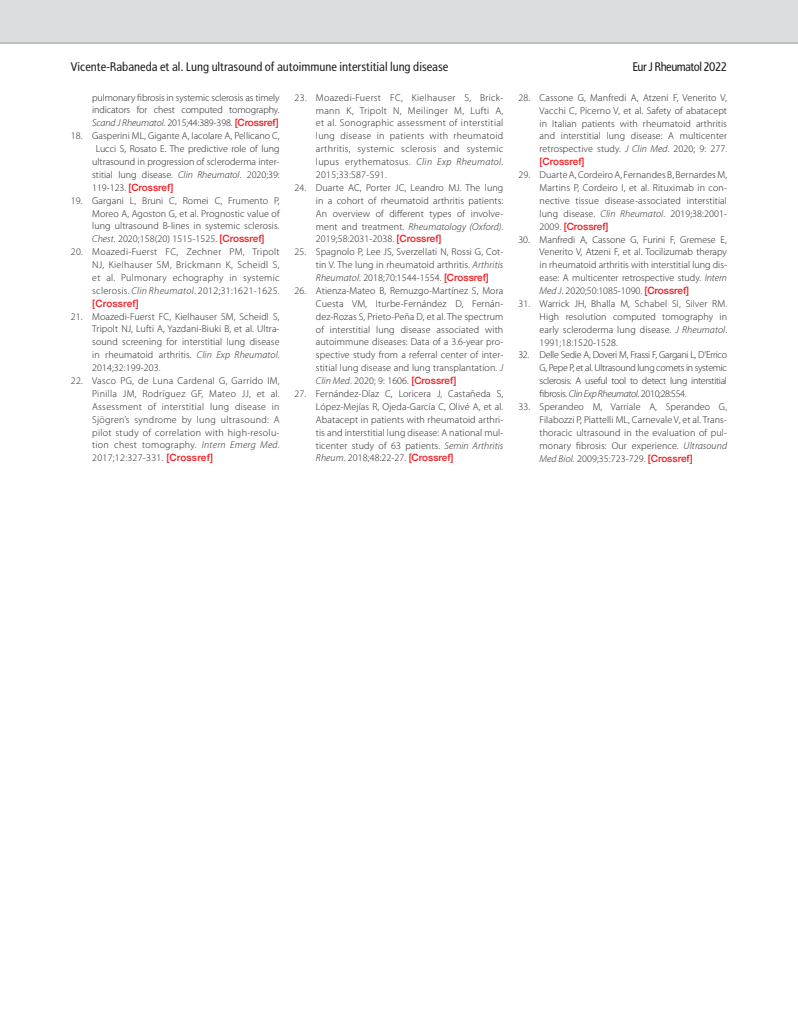
<style>
.page{position:relative;width:798px;height:1028px;background:#fff}
.page>*{position:absolute;margin:0;border:0;box-sizing:border-box;transform-origin:0 0}
.t1{font:12.5px "Rotokas";color:#231f20}
.t2{font:12.5px "Rotokas";letter-spacing:-.04em;color:#231f20}
.t3{font:300 10px/12.9px "Myriad Pro";letter-spacing:.01em;color:#231f20;text-align:justify}
.t4{font:500 10px "Helvetica Neue";color:#ee1d23}
.t5{font:500 10px "Helvetica Neue";letter-spacing:.02em;color:#ee1d23}
.s1{font-style:italic}
.s2{font-family:"Helvetica Neue";font-weight:500;color:#ee1d23}
.s3{font-family:"Myriad Pro";font-weight:300;color:#231f20}
</style>
<div class="page">
<div style="left:0;top:0;width:797px;height:44px;background:#dcdddf"></div>
<p class="t1" style="left:71px;top:59px;width:379px">Vicente-Rabaneda et al. Lung ultrasound of autoimmune interstitial lung disease</p>
<p class="t2" style="left:632px;top:59px;width:96px">Eur J Rheumatol 2022</p>
<p class="t3" style="left:92px;top:91px;width:189px">pulmonary fibrosis in systemic sclerosis as timely indicators for chest computed tomography.<br><span class="s1">Scand J Rheumatol</span>. 2015;44:389-398. <span class="s2">[Crossref]</span></p>
<p class="t3" style="left:71px;top:129px;width:210px;text-align:right">18. Gasperini ML, Gigante A, Iacolare A, Pellicano C, Lucci S, Rosato E. The predictive role of lung ultrasound in progression of scleroderma inter&shy;stitial lung disease. <span class="s1">Clin Rheumatol</span>. 2020;39:</p>
<p class="t4" style="left:92px;top:179px;width:83px"><span class="s3">119-123.</span> [Crossref]</p>
<p class="t3" style="left:92px;top:194px;width:189px;text-indent:-21px">19. Gargani L, Bruni C, Romei C, Frumento P, Moreo A, Agoston G, et al. Prognostic value of lung ultrasound B-lines in systemic sclerosis.<br><span class="s1">Chest</span>. 2020;158(20) 1515-1525. <span class="s2">[Crossref]</span></p>
<p class="t3" style="left:92px;top:245px;width:189px;text-indent:-21px">20. Moazedi-Fuerst FC, Zechner PM, Tripolt NJ, Kielhauser SM, Brickmann K, Scheidl S, et al. Pulmonary echography in systemic sclerosis. <span class="s1">Clin Rheumatol</span>. 2012;31:1621-1625.</p>
<p class="t5" style="left:92px;top:295px;width:48px">[Crossref]</p>
<p class="t3" style="left:92px;top:310px;width:189px;text-indent:-21px">21. Moazedi-Fuerst FC, Kielhauser SM, Scheidl S, Tripolt NJ, Lufti A, Yazdani-Biuki B, et al. Ultra&shy;sound screening for interstitial lung disease in rheumatoid arthritis. <span class="s1">Clin Exp Rheumatol</span>.<br>2014;32:199‐203.</p>
<p class="t3" style="left:92px;top:374px;width:189px;text-indent:-21px">22. Vasco PG, de Luna Cardenal G, Garrido IM, Pinilla JM, Rodríguez GF, Mateo JJ, et al.<br>Assessment of interstitial lung disease in Sjögren’s syndrome by lung ultrasound: A pilot study of correlation with high-resolu&shy;tion chest tomography. <span class="s1">Intern Emerg Med</span>.<br>2017;12:327-331. <span class="s2">[Crossref]</span></p>
<p class="t3" style="left:316px;top:91px;width:189px;text-indent:-21px">23. Moazedi-Fuerst FC, Kielhauser S, Brick&shy;mann K, Tripolt N, Meilinger M, Lufti A, et al. Sonographic assessment of interstitial lung disease in patients with rheumatoid arthritis, systemic sclerosis and systemic lupus erythematosus. <span class="s1">Clin Exp Rheumatol</span>.<br>2015;33:S87‐S91.</p>
<p class="t3" style="left:316px;top:181px;width:189px;text-indent:-21px">24. Duarte AC, Porter JC, Leandro MJ. The lung in a cohort of rheumatoid arthritis patients:<br>An overview of different types of involve&shy;ment and treatment. <span class="s1">Rheumatology (Oxford)</span>.<br>2019;58:2031-2038. <span class="s2">[Crossref]</span></p>
<p class="t3" style="left:316px;top:245px;width:189px;text-indent:-21px">25. Spagnolo P, Lee JS, Sverzellati N, Rossi G, Cot&shy;tin V. The lung in rheumatoid arthritis. <span class="s1">Arthritis Rheumatol</span>. 2018;70:1544-1554. <span class="s2">[Crossref]</span></p>
<p class="t3" style="left:316px;top:284px;width:189px;text-indent:-21px">26. Atienza-Mateo B, Remuzgo-Martínez S, Mora Cuesta VM, Iturbe-Fernández D, Fernán&shy;dez-Rozas S, Prieto-Peña D, et al. The spectrum of interstitial lung disease associated with autoimmune diseases: Data of a 3.6-year pro&shy;spective study from a referral center of inter&shy;stitial lung disease and lung transplantation. <span class="s1">J Clin Med</span>. 2020; 9: 1606. <span class="s2">[Crossref]</span></p>
<p class="t3" style="left:316px;top:387px;width:189px;text-indent:-21px">27. Fernández-Díaz C, Loricera J, Castañeda S, López-Mejías R, Ojeda-García C, Olivé A, et al.<br>Abatacept in patients with rheumatoid arthri&shy;tis and interstitial lung disease: A national mul&shy;ticenter study of 63 patients. <span class="s1">Semin Arthritis Rheum</span>. 2018;48:22-27. <span class="s2">[Crossref]</span></p>
<p class="t3" style="left:539px;top:91px;width:189px;text-indent:-21px">28. Cassone G, Manfredi A, Atzeni F, Venerito V, Vacchi C, Picerno V, et al. Safety of abatacept in Italian patients with rheumatoid arthritis and interstitial lung disease: A multicenter retrospective study. <span class="s1">J Clin Med</span>. 2020; 9: 277.</p>
<p class="t4" style="left:539px;top:154px;width:46px">[Crossref]</p>
<p class="t3" style="left:539px;top:168px;width:189px;text-indent:-21px">29. Duarte A, Cordeiro A, Fernandes B, Bernardes M, Martins P, Cordeiro I, et al. Rituximab in con&shy;nective tissue disease-associated interstitial lung disease. <span class="s1">Clin Rheumatol</span>. 2019;38:2001-</p>
<p class="t4" style="left:539px;top:218px;width:70px"><span class="s3">2009.</span> [Crossref]</p>
<p class="t3" style="left:539px;top:233px;width:189px;text-indent:-21px">30. Manfredi A, Cassone G, Furini F, Gremese E, Venerito V, Atzeni F, et al. Tocilizumab therapy in rheumatoid arthritis with interstitial lung dis&shy;ease: A multicenter retrospective study. <span class="s1">Intern Med J</span>. 2020;50:1085-1090. <span class="s2">[Crossref]</span></p>
<p class="t3" style="left:539px;top:297px;width:189px;text-indent:-21px">31. Warrick JH, Bhalla M, Schabel SI, Silver RM.<br>High resolution computed tomography in early scleroderma lung disease. <span class="s1">J Rheumatol</span>.<br>1991;18:1520-1528.</p>
<p class="t3" style="left:539px;top:348px;width:189px;text-indent:-21px">32. Delle Sedie A, Doveri M, Frassi F, Gargani L, D’Errico G, Pepe P, et al. Ultrasound lung comets in systemic sclerosis: A useful tool to detect lung interstitial fibrosis. <span class="s1">Clin Exp Rheumatol</span>. 2010;28:S54.</p>
<p class="t3" style="left:539px;top:400px;width:189px;text-indent:-21px">33. Sperandeo M, Varriale A, Sperandeo G, Filabozzi P, Piattelli ML, Carnevale V, et al. Trans&shy;thoracic ultrasound in the evaluation of pul&shy;monary fibrosis: Our experience. <span class="s1">Ultrasound Med Biol</span>. 2009;35:723-729. <span class="s2">[Crossref]</span></p>
</div>
